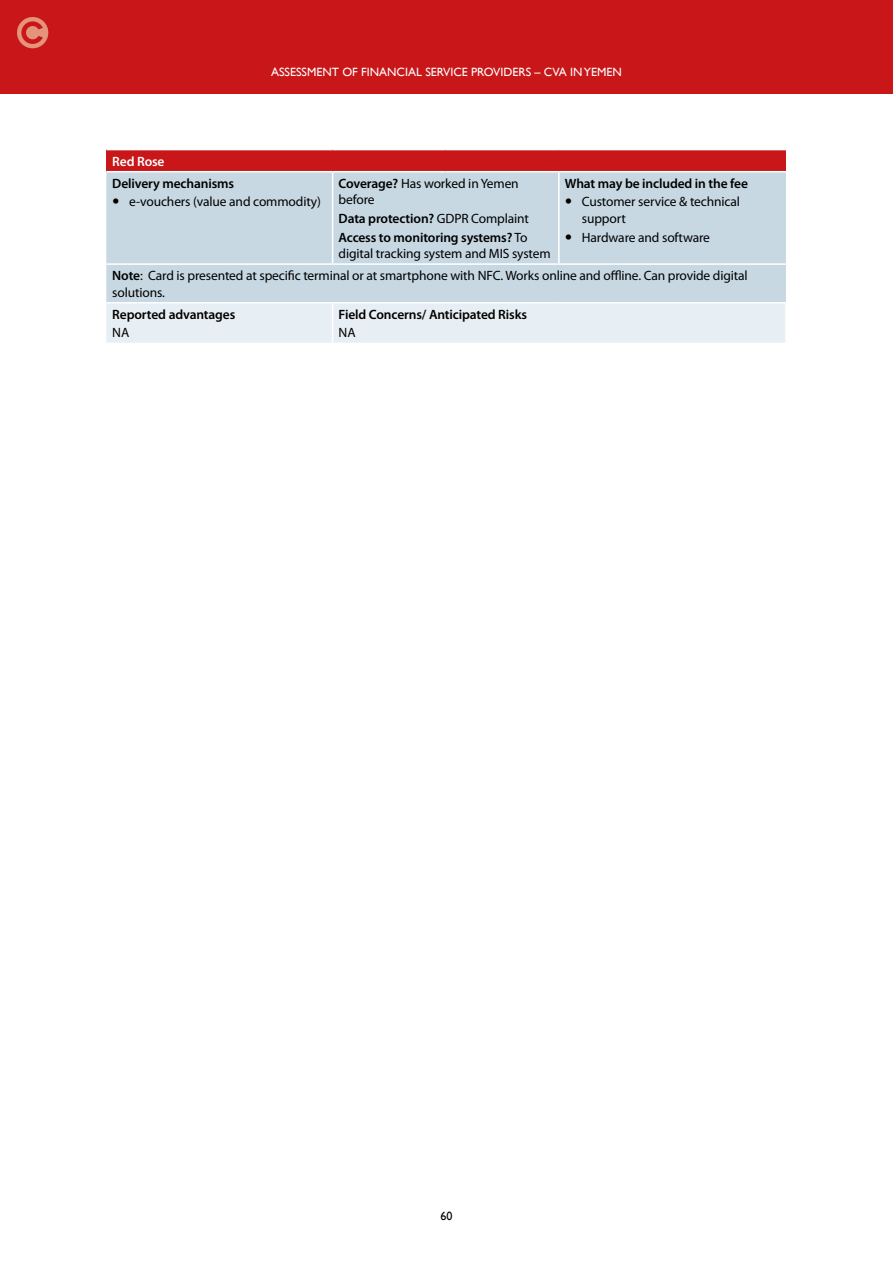
<style>
.page{position:relative;width:893px;height:1263px;background:#fff}
.page>*{position:absolute;margin:0;border:0;box-sizing:border-box;transform-origin:0 0}
.t1{font:13.5px/16.5px "Myriad Pro";letter-spacing:-.01em;color:#000}
.t2{font:600 13.5px/18.6px "Myriad Pro";letter-spacing:-.01em;color:#000}
.t3{font:600 13.5px "Myriad Pro";letter-spacing:-.01em;color:#fff}
.t4{font:12px "Gill Sans";color:#fff}
.t5{font:12px "Gill Sans";color:#000}
.s1{font-weight:600}
.s2{font-weight:400}
</style>
<div class="page">
<div style="left:0;top:0;width:893px;height:94px;background:#c81619"></div>
<div style="left:106px;top:150px;width:680px;height:22px;background:#c81619"></div>
<div style="left:106px;top:172px;width:680px;height:130px;background:#c7d8e2"></div>
<div style="left:106px;top:303px;width:679px;height:40px;background:#e8eff4"></div>
<hr style="left:332px;top:172px;width:1px;height:91px;background:#fff">
<hr style="left:558px;top:172px;width:2px;height:91px;background:#fff">
<hr style="left:106px;top:263px;width:227px;height:2px;background:#fff">
<hr style="left:333px;top:263px;width:113px;height:2px;background:#fff">
<hr style="left:446px;top:263px;width:113px;height:2px;background:#fff">
<hr style="left:559px;top:263px;width:227px;height:2px;background:#fff">
<hr style="left:106px;top:171px;width:227px;height:1px;background:#fff">
<hr style="left:333px;top:171px;width:113px;height:1px;background:#fff">
<hr style="left:446px;top:171px;width:113px;height:1px;background:#fff">
<hr style="left:559px;top:171px;width:227px;height:1px;background:#fff">
<hr style="left:332px;top:303px;width:1px;height:40px;background:#fff">
<div style="left:17px;top:17px;width:31px;height:31px;background:#e4947a;border-radius:50%"></div>
<svg style="left:21px;top:21px;width:22px;height:23px"></svg>
<svg style="left:113px;top:199px;width:6px;height:5px"></svg>
<svg style="left:566px;top:199px;width:5px;height:5px"></svg>
<svg style="left:566px;top:234px;width:5px;height:5px"></svg>
<p class="t4" style="left:271px;top:65px;width:352px">ASSESSMENT OF FINANCIAL SERVICE PROVIDERS – CVA IN YEMEN</p>
<p class="t3" style="left:112px;top:153px;width:54px">Red Rose</p>
<p class="t2" style="left:112px;top:174px;width:123px">Delivery mechanisms</p>
<p class="t1" style="left:129px;top:193px;width:193px">e-vouchers (value and commodity)</p>
<p class="t2" style="left:565px;top:174px;width:185px">What may be included in the fee</p>
<p class="t1" style="left:582px;top:193px;width:160px">Customer service &amp; technical support</p>
<p class="t1" style="left:582px;top:229px;width:130px">Hardware and software</p>
<p class="t1" style="left:112px;top:267px;width:637px"><span class="s1">Note</span>: Card is presented at specific terminal or at smartphone with NFC. Works online and offline. Can provide digital solutions.</p>
<p class="t2" style="left:112px;top:305px;width:125px">Reported advantages</p>
<p class="t1" style="left:112px;top:324px;width:19px">NA</p>
<p class="t1" style="left:339px;top:175px;width:182px"><span class="s1">Coverage?</span> Has worked in Yemen before</p>
<p class="t2" style="left:339px;top:209px;width:192px">Data protection? <span class="s2">GDPR Complaint<br></span>Access to monitoring systems? <span class="s2">To</span></p>
<p class="t1" style="left:339px;top:245px;width:214px">digital tracking system and MIS system</p>
<p class="t2" style="left:339px;top:305px;width:190px">Field Concerns/ Anticipated Risks</p>
<p class="t1" style="left:339px;top:324px;width:19px">NA</p>
<p class="t5" style="left:440px;top:1209px;width:13px">60</p>
</div>
